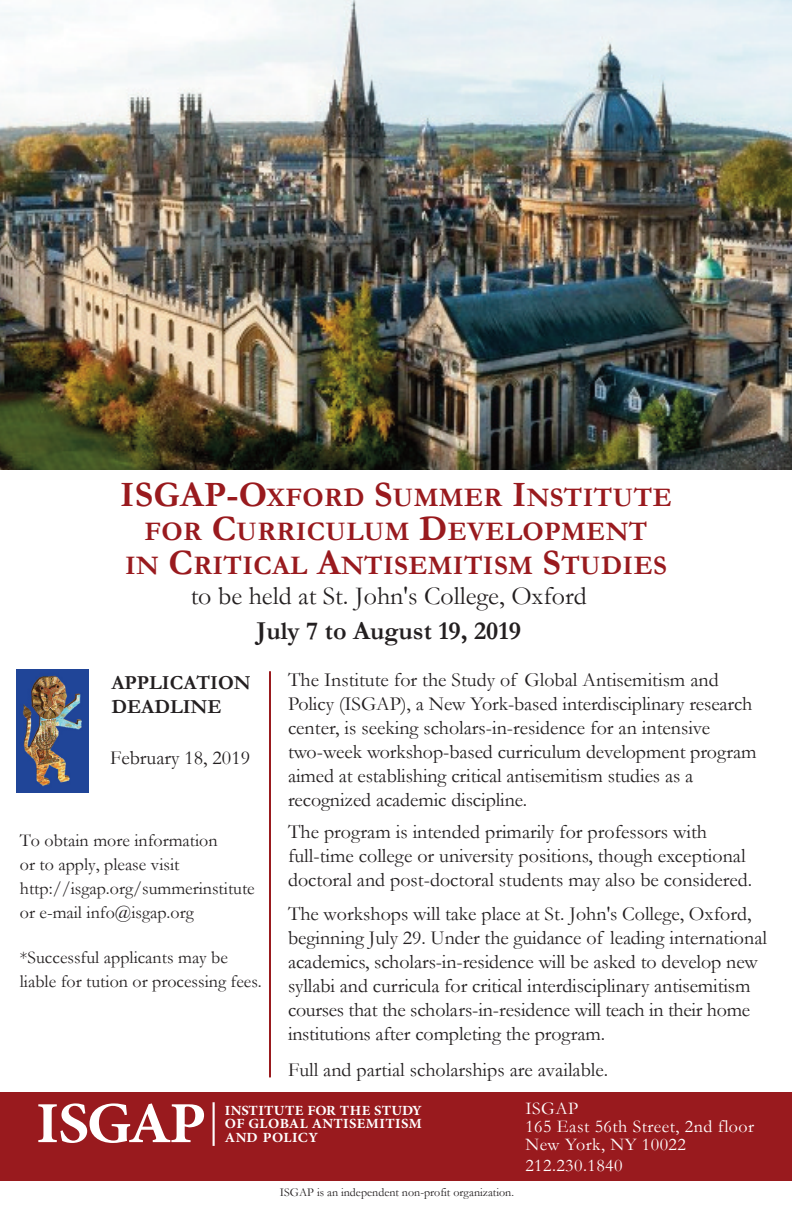
<style>
.page{position:relative;width:792px;height:1224px;background:#fff}
.page>*{position:absolute;margin:0;border:0;box-sizing:border-box;transform-origin:0 0}
.t1{font:700 58.2px "Minion Pro";letter-spacing:-.04em;color:#fff;scale:1.06 1}
.t2{font:700 27px/34px "Garamond";letter-spacing:.015em;color:#991a1e;text-align:center}
.t3{font:26px "Garamond";color:#231f20}
.t4{font:700 26px "Garamond";color:#231f20}
.t5{font:20px/24px "Garamond";color:#231f20}
.t6{font:700 20px/24px "Garamond";color:#231f20}
.t7{font:18px/24px "Garamond";color:#231f20}
.t8{font:18px/18px "Garamond";letter-spacing:.025em;color:#fff}
.t9{font:700 14px/13.8px "Minion Pro";letter-spacing:.02em;color:#fff;text-align:justify;scale:1.05 1}
.t10{font:12px "Garamond";color:#231f20}
.s1{font-size:36px}
.s2{font-weight:400;font-size:43.6px}
</style>
<div class="page">
<img style="left:17px;top:669px;width:72px;height:124px">
<img style="left:0;top:0;width:792px;height:469px">
<div style="left:0;top:1092px;width:792px;height:88px;background:#991a1e"></div>
<hr style="left:689px;top:1092px;width:54px;height:1px;background:#000">
<hr style="left:689px;top:1223px;width:54px;height:1px;background:#000">
<hr style="left:269px;top:671px;width:2px;height:406px;background:#991a1e">
<h2 class="t2" style="left:120px;top:481px;width:553px"><span class="s1">ISGAP-O</span>XFORD <span class="s1">S</span>UMMER <span class="s1">I</span>NSTITUTE<br>FOR <span class="s1">C</span>URRICULUM <span class="s1">D</span>EVELOPMENT<br>IN <span class="s1">C</span>RITICAL <span class="s1">A</span>NTISEMITISM <span class="s1">S</span>TUDIES</h2>
<h3 class="t3" style="left:191px;top:582px;width:398px">to be held at St. John's College, Oxford</h3>
<h3 class="t4" style="left:257px;top:616px;width:266px">JULY 7 TO AUGUST 19, 2019</h3>
<p class="t6" style="left:111px;top:671px;width:141px">APPLICATION<br>DEADLINE</p>
<p class="t5" style="left:110px;top:746px;width:141px">February 18, 2019</p>
<p class="t7" style="left:20px;top:828px;width:236px">To obtain more information<br>or to apply, please visit http://isgap.org/summerinstitute or e-mail info@isgap.org</p>
<p class="t7" style="left:20px;top:946px;width:244px">*Successful applicants may be liable for tution or processing fees.</p>
<p class="t5" style="left:288px;top:669px;width:470px">The Institute for the Study of Global Antisemitism and Policy (ISGAP), a New York-based interdisciplinary research center, is seeking scholars-in-residence for an intensive two-week workshop-based curriculum development program aimed at establishing critical antisemitism studies as a recognized academic discipline.</p>
<p class="t5" style="left:288px;top:821px;width:466px">The program is intended primarily for professors with full-time college or university positions, though exceptional doctoral and post-doctoral students may also be considered.</p>
<p class="t5" style="left:288px;top:903px;width:481px">The workshops will take place at St. John's College, Oxford, beginning July 29. Under the guidance of leading international academics, scholars-in-residence will be asked to develop new syllabi and curricula for critical interdisciplinary antisemitism courses that the scholars-in-residence will teach in their home institutions after completing the program.</p>
<p class="t5" style="left:288px;top:1057px;width:322px">Full and partial scholarships are available.</p>
<h1 class="t1" style="left:36px;top:1102px;width:173px">ISGAP<span class="s2">|</span></h1>
<p class="t9" style="left:225px;top:1105px;width:189px">INSTITUTE FOR THE STUDY OF GLOBAL ANTISEMITISM AND POLICY</p>
<p class="t8" style="left:525px;top:1099px;width:230px">ISGAP<br>165 East 56th Street, 2nd floor<br>New York, NY 10022</p>
<p class="t8" style="left:525px;top:1157px;width:99px">212.230.1840</p>
<p class="t10" style="left:280px;top:1186px;width:236px">ISGAP is an independent non-profit organization.</p>
</div>
